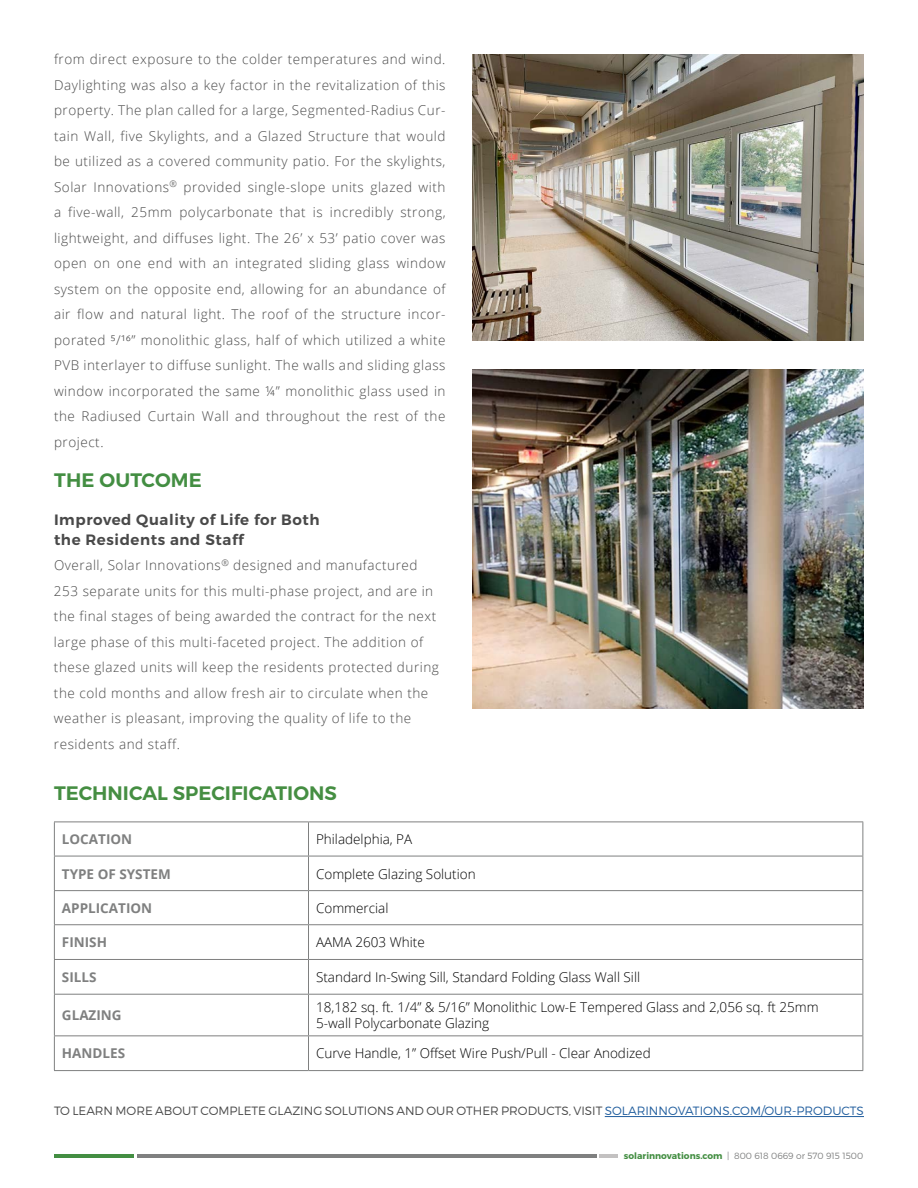
<style>
.page{position:relative;width:918px;height:1188px;background:#fff}
.page>*{position:absolute;margin:0;border:0;box-sizing:border-box;transform-origin:0 0}
.t1{font:600 19.5px "Montserrat";color:#458e42}
.t2{font:600 19.5px "Montserrat";letter-spacing:.01em;color:#438e42}
.t3{font:600 15px/19.5px "Montserrat";letter-spacing:.04em;color:#494949}
.t4{font:300 13.5px/25.5px "Open Sans";letter-spacing:.04em;color:#494949;text-align:justify}
.t5{font:300 13.5px/16.2px "Open Sans";color:#000}
.t6{font:700 13.5px "Open Sans";color:#7f8080}
.t7{font:300 12px "Montserrat";color:#494949}
.t8{font:300 9px "Montserrat";color:#7f8080}
.s1{color:#215e9e}
.s2{font-weight:700;color:#438e42}
</style>
<div class="page">
<hr style="left:605px;top:1116px;width:259px;height:1px;background:#215e9e">
<hr style="left:137px;top:1155px;width:460px;height:3px;background:#7f8080">
<hr style="left:54px;top:1155px;width:80px;height:3px;background:#438e42">
<hr style="left:599px;top:1155px;width:19px;height:3px;background:#c3c1c1">
<img style="left:472px;top:54px;width:392px;height:287px">
<hr style="left:54px;top:822px;width:255px;height:1px;background:#7f8080">
<hr style="left:54px;top:822px;width:1px;height:34px;background:#7f8080">
<hr style="left:309px;top:822px;width:554px;height:1px;background:#7f8080">
<hr style="left:308px;top:822px;width:1px;height:34px;background:#7f8080">
<hr style="left:862px;top:822px;width:1px;height:34px;background:#7f8080">
<hr style="left:54px;top:856px;width:255px;height:1px;background:#7f8080">
<hr style="left:54px;top:856px;width:1px;height:34px;background:#7f8080">
<hr style="left:309px;top:856px;width:554px;height:1px;background:#7f8080">
<hr style="left:308px;top:856px;width:1px;height:34px;background:#7f8080">
<hr style="left:862px;top:856px;width:1px;height:34px;background:#7f8080">
<hr style="left:54px;top:890px;width:255px;height:1px;background:#7f8080">
<hr style="left:54px;top:891px;width:1px;height:33px;background:#7f8080">
<hr style="left:309px;top:890px;width:554px;height:1px;background:#7f8080">
<hr style="left:308px;top:891px;width:1px;height:33px;background:#7f8080">
<hr style="left:862px;top:891px;width:1px;height:33px;background:#7f8080">
<hr style="left:54px;top:924px;width:255px;height:1px;background:#7f8080">
<hr style="left:54px;top:925px;width:1px;height:34px;background:#7f8080">
<hr style="left:309px;top:924px;width:554px;height:1px;background:#7f8080">
<hr style="left:308px;top:925px;width:1px;height:34px;background:#7f8080">
<hr style="left:862px;top:925px;width:1px;height:34px;background:#7f8080">
<hr style="left:54px;top:959px;width:255px;height:1px;background:#7f8080">
<hr style="left:54px;top:960px;width:1px;height:34px;background:#7f8080">
<hr style="left:309px;top:959px;width:554px;height:1px;background:#7f8080">
<hr style="left:308px;top:960px;width:1px;height:34px;background:#7f8080">
<hr style="left:862px;top:960px;width:1px;height:34px;background:#7f8080">
<hr style="left:54px;top:994px;width:255px;height:1px;background:#7f8080">
<hr style="left:54px;top:995px;width:1px;height:40px;background:#7f8080">
<hr style="left:309px;top:994px;width:554px;height:1px;background:#7f8080">
<hr style="left:308px;top:995px;width:1px;height:40px;background:#7f8080">
<hr style="left:862px;top:995px;width:1px;height:40px;background:#7f8080">
<hr style="left:54px;top:1035px;width:255px;height:1px;background:#7f8080">
<hr style="left:54px;top:1036px;width:1px;height:34px;background:#7f8080">
<hr style="left:309px;top:1035px;width:554px;height:1px;background:#7f8080">
<hr style="left:308px;top:1036px;width:1px;height:34px;background:#7f8080">
<hr style="left:862px;top:1036px;width:1px;height:34px;background:#7f8080">
<hr style="left:54px;top:1070px;width:255px;height:1px;background:#7f8080">
<hr style="left:309px;top:1070px;width:554px;height:1px;background:#7f8080">
<img style="left:472px;top:369px;width:391px;height:339px">
<p class="t4" style="left:54px;top:46px;width:393px">from direct exposure to the colder temperatures and wind.<br>Daylighting was also a key factor in the revitalization of this property. The plan called for a large, Segmented-Radius Cur&shy;tain Wall, five Skylights, and a Glazed Structure that would be utilized as a covered community patio. For the skylights, Solar Innovations<sup>®</sup> provided single-slope units glazed with a five-wall, 25mm polycarbonate that is incredibly strong, lightweight, and diffuses light. The 26’ x 53’ patio cover was open on one end with an integrated sliding glass window system on the opposite end, allowing for an abundance of air flow and natural light. The roof of the structure incor&shy;porated ⁵/¹⁶” monolithic glass, half of which utilized a white PVB interlayer to diffuse sunlight. The walls and sliding glass window incorporated the same ¼” monolithic glass used in the Radiused Curtain Wall and throughout the rest of the project.</p>
<h1 class="t2" style="left:54px;top:468px;width:149px">THE OUTCOME</h1>
<p class="t3" style="left:54px;top:510px;width:267px">Improved Quality of Life for Both the Residents and Staff</p>
<p class="t4" style="left:54px;top:552px;width:386px;text-align:left">Overall, Solar Innovations<sup>®</sup> designed and manufactured 253 separate units for this multi-phase project, and are in the final stages of being awarded the contract for the next large phase of this multi-faceted project. The addition of these glazed units will keep the residents protected during the cold months and allow fresh air to circulate when the weather is pleasant, improving the quality of life to the residents and staff.</p>
<h1 class="t1" style="left:54px;top:781px;width:284px">TECHNICAL SPECIFICATIONS</h1>
<p class="t6" style="left:62px;top:830px;width:72px">LOCATION</p>
<p class="t5" style="left:316px;top:831px;width:98px">Philadelphia, PA</p>
<p class="t6" style="left:62px;top:864px;width:110px">TYPE OF SYSTEM</p>
<p class="t5" style="left:316px;top:865px;width:161px">Complete Glazing Solution</p>
<p class="t6" style="left:62px;top:898px;width:92px">APPLICATION</p>
<p class="t5" style="left:316px;top:900px;width:74px">Commercial</p>
<p class="t6" style="left:62px;top:933px;width:47px">FINISH</p>
<p class="t5" style="left:316px;top:934px;width:110px">AAMA 2603 White</p>
<p class="t6" style="left:62px;top:968px;width:36px">SILLS</p>
<p class="t5" style="left:316px;top:969px;width:326px">Standard In-Swing Sill, Standard Folding Glass Wall Sill</p>
<p class="t6" style="left:62px;top:1006px;width:61px">GLAZING</p>
<p class="t5" style="left:316px;top:999px;width:504px">18,182 sq. ft. 1/4” &amp; 5/16” Monolithic Low-E Tempered Glass and 2,056 sq. ft 25mm<br>5-wall Polycarbonate Glazing</p>
<p class="t6" style="left:62px;top:1044px;width:65px">HANDLES</p>
<p class="t5" style="left:316px;top:1045px;width:336px">Curve Handle, 1” Offset Wire Push/Pull - Clear Anodized</p>
<p class="t7" style="left:54px;top:1104px;width:811px">TO LEARN MORE ABOUT COMPLETE GLAZING SOLUTIONS AND OUR OTHER PRODUCTS, VISIT <span class="s1">SOLARINNOVATIONS.COM/OUR-PRODUCTS</span></p>
<p class="t8" style="left:624px;top:1150px;width:241px"><span class="s2">solarinnovations.com</span> | 800 618 0669 or 570 915 1500</p>
</div>
